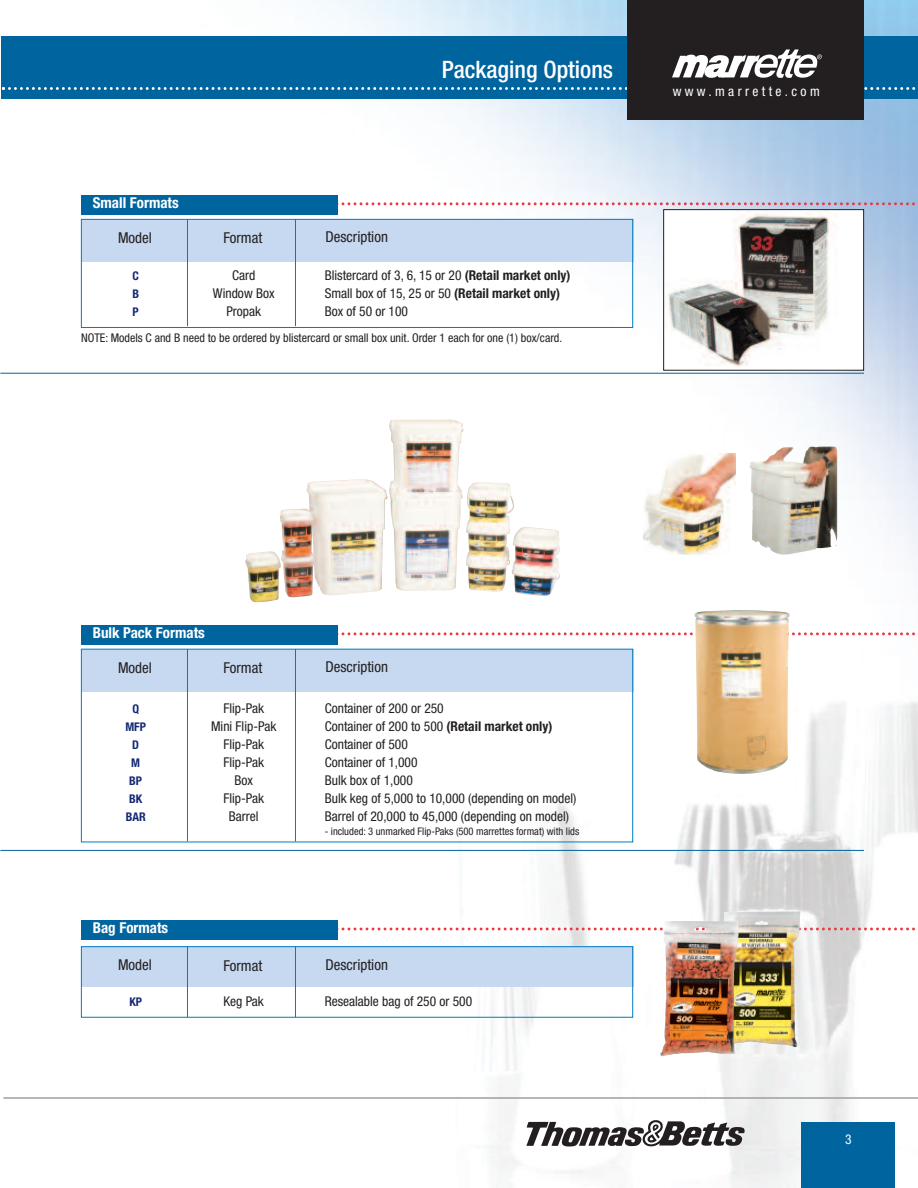
<style>
.page{position:relative;width:918px;height:1188px;background:#fff}
.page>*{position:absolute;margin:0;border:0;box-sizing:border-box;transform-origin:0 0}
.t1{font:500 condensed 24px "Helvetica Neue LT Std";color:#fff}
.t2{font:condensed 15px "Helvetica Neue LT Std";color:#231f20}
.t3{font:700 condensed 15px "Helvetica Neue LT Std";color:#fff}
.t4{font:condensed 13.5px "Helvetica Neue LT Std";color:#231f20}
.t5{font:condensed 13.5px "Helvetica Neue LT Std";letter-spacing:.25em;color:#fff}
.t6{font:condensed 12px "Helvetica Neue LT Std";color:#231f20}
.t7{font:700 condensed 12px "Helvetica Neue LT Std";color:#142975}
.t8{font:condensed 10.5px "Helvetica Neue LT Std";color:#231f20}
.s1{font-weight:700}
</style>
<div class="page">
<img style="left:1px;top:0;width:917px;height:1188px">
<svg style="left:526px;top:1120px;width:219px;height:27px"></svg>
<div style="left:1px;top:36px;width:917px;height:63px;background:#00649e"></div>
<svg style="left:2px;top:87px;width:914px;height:3px"></svg>
<div style="left:801px;top:1122px;width:94px;height:66px;background:#00649e"></div>
<div style="left:628px;top:0;width:236px;height:120px;background:#231f20"></div>
<svg style="left:672px;top:49px;width:150px;height:29px"></svg>
<hr style="left:3px;top:1097px;width:915px;height:2px;background:#a29d9d">
<svg style="left:338px;top:202px;width:580px;height:3px"></svg>
<div style="left:81px;top:195px;width:257px;height:20px;background:#00649e"></div>
<svg style="left:338px;top:927px;width:580px;height:3px"></svg>
<div style="left:81px;top:920px;width:257px;height:20px;background:#00649e"></div>
<div style="left:81px;top:219px;width:552px;height:42px;background:#c6d9f0"></div>
<hr style="left:295px;top:219px;width:1px;height:107px;background:#007bc3">
<hr style="left:187px;top:219px;width:1px;height:107px;background:#007bc3">
<div style="left:81px;top:946px;width:552px;height:41px;background:#c6d9f0"></div>
<hr style="left:295px;top:946px;width:1px;height:71px;background:#007bc3">
<hr style="left:187px;top:946px;width:1px;height:71px;background:#007bc3">
<div style="left:81px;top:946px;width:552px;height:72px;border:1px solid #007bc3"></div>
<div style="left:81px;top:219px;width:552px;height:109px;border:1px solid #007bc3"></div>
<svg style="left:338px;top:632px;width:580px;height:3px"></svg>
<div style="left:81px;top:625px;width:257px;height:20px;background:#00649e"></div>
<div style="left:81px;top:649px;width:552px;height:42px;background:#c6d9f0"></div>
<hr style="left:295px;top:649px;width:1px;height:192px;background:#007bc3">
<hr style="left:187px;top:649px;width:1px;height:192px;background:#007bc3">
<img style="left:723px;top:912px;width:77px;height:135px">
<img style="left:660px;top:921px;width:79px;height:135px">
<img style="left:245px;top:420px;width:269px;height:182px">
<img style="left:763px;top:611px;width:26px;height:6px">
<img style="left:752px;top:529px;width:86px;height:26px">
<img style="left:643px;top:454px;width:93px;height:101px">
<hr style="left:0;top:373px;width:864px;height:1px;background:#00649e">
<hr style="left:0;top:850px;width:864px;height:1px;background:#00649e">
<div style="left:664px;top:210px;width:200px;height:160px;background:#fff"></div>
<img style="left:668px;top:211px;width:169px;height:156px">
<div style="left:663px;top:209px;width:201px;height:162px;border:1px solid #231f20"></div>
<p class="t3" style="left:93px;top:197px;width:87px">Small Formats</p>
<p class="t2" style="left:118px;top:232px;width:35px">Model</p>
<p class="t2" style="left:224px;top:232px;width:40px">Format</p>
<p class="t2" style="left:326px;top:232px;width:64px">Description</p>
<h1 class="t1" style="left:442px;top:61px;width:173px">Packaging Options</h1>
<p class="t7" style="left:133px;top:272px;width:8px">C</p>
<p class="t4" style="left:232px;top:271px;width:25px">Card</p>
<p class="t4" style="left:325px;top:271px;width:247px">Blistercard of 3, 6, 15 or 20 <span class="s1">(Retail market only)</span></p>
<p class="t7" style="left:132px;top:290px;width:8px">B</p>
<p class="t4" style="left:213px;top:289px;width:63px">Window Box</p>
<p class="t4" style="left:325px;top:289px;width:237px">Small box of 15, 25 or 50 <span class="s1">(Retail market only)</span></p>
<p class="t7" style="left:133px;top:308px;width:8px">P</p>
<p class="t4" style="left:226px;top:307px;width:36px">Propak</p>
<p class="t4" style="left:325px;top:307px;width:85px">Box of 50 or 100</p>
<p class="t6" style="left:81px;top:333px;width:483px">NOTE: Models C and B need to be ordered by blistercard or small box unit. Order 1 each for one (1) box/card.</p>
<p class="t5" style="left:673px;top:87px;width:149px">www.marrette.com</p>
<p class="t3" style="left:93px;top:627px;width:114px">Bulk Pack Formats</p>
<p class="t2" style="left:118px;top:662px;width:35px">Model</p>
<p class="t2" style="left:224px;top:662px;width:40px">Format</p>
<p class="t2" style="left:326px;top:662px;width:64px">Description</p>
<p class="t7" style="left:132px;top:705px;width:8px">Q</p>
<p class="t4" style="left:223px;top:704px;width:42px">Flip-Pak</p>
<p class="t4" style="left:325px;top:704px;width:121px">Container of 200 or 250</p>
<p class="t7" style="left:125px;top:723px;width:22px">MFP</p>
<p class="t4" style="left:211px;top:722px;width:67px">Mini Flip-Pak</p>
<p class="t4" style="left:325px;top:722px;width:229px">Container of 200 to 500 <span class="s1">(Retail market only)</span></p>
<p class="t7" style="left:132px;top:741px;width:8px">D</p>
<p class="t4" style="left:223px;top:740px;width:42px">Flip-Pak</p>
<p class="t4" style="left:325px;top:740px;width:85px">Container of 500</p>
<p class="t7" style="left:131px;top:759px;width:10px">M</p>
<p class="t4" style="left:223px;top:758px;width:42px">Flip-Pak</p>
<p class="t4" style="left:325px;top:758px;width:94px">Container of 1,000</p>
<p class="t7" style="left:129px;top:777px;width:14px">BP</p>
<p class="t4" style="left:235px;top:776px;width:20px">Box</p>
<p class="t4" style="left:325px;top:776px;width:90px">Bulk box of 1,000</p>
<p class="t7" style="left:129px;top:795px;width:15px">BK</p>
<p class="t4" style="left:223px;top:794px;width:42px">Flip-Pak</p>
<p class="t4" style="left:325px;top:794px;width:253px">Bulk keg of 5,000 to 10,000 (depending on model)</p>
<p class="t7" style="left:126px;top:813px;width:22px">BAR</p>
<p class="t4" style="left:229px;top:812px;width:31px">Barrel</p>
<p class="t4" style="left:325px;top:812px;width:246px">Barrel of 20,000 to 45,000 (depending on model)</p>
<p class="t8" style="left:325px;top:828px;width:256px">- included: 3 unmarked Flip-Paks (500 marrettes format) with lids</p>
<p class="t3" style="left:93px;top:922px;width:77px">Bag Formats</p>
<p class="t2" style="left:118px;top:960px;width:35px">Model</p>
<p class="t2" style="left:224px;top:960px;width:40px">Format</p>
<p class="t2" style="left:326px;top:960px;width:64px">Description</p>
<p class="t7" style="left:129px;top:998px;width:14px">KP</p>
<p class="t4" style="left:224px;top:997px;width:42px">Keg Pak</p>
<p class="t4" style="left:325px;top:997px;width:149px">Resealable bag of 250 or 500</p>
<p class="t5" style="left:845px;top:1134px;width:8px">3</p>
</div>
